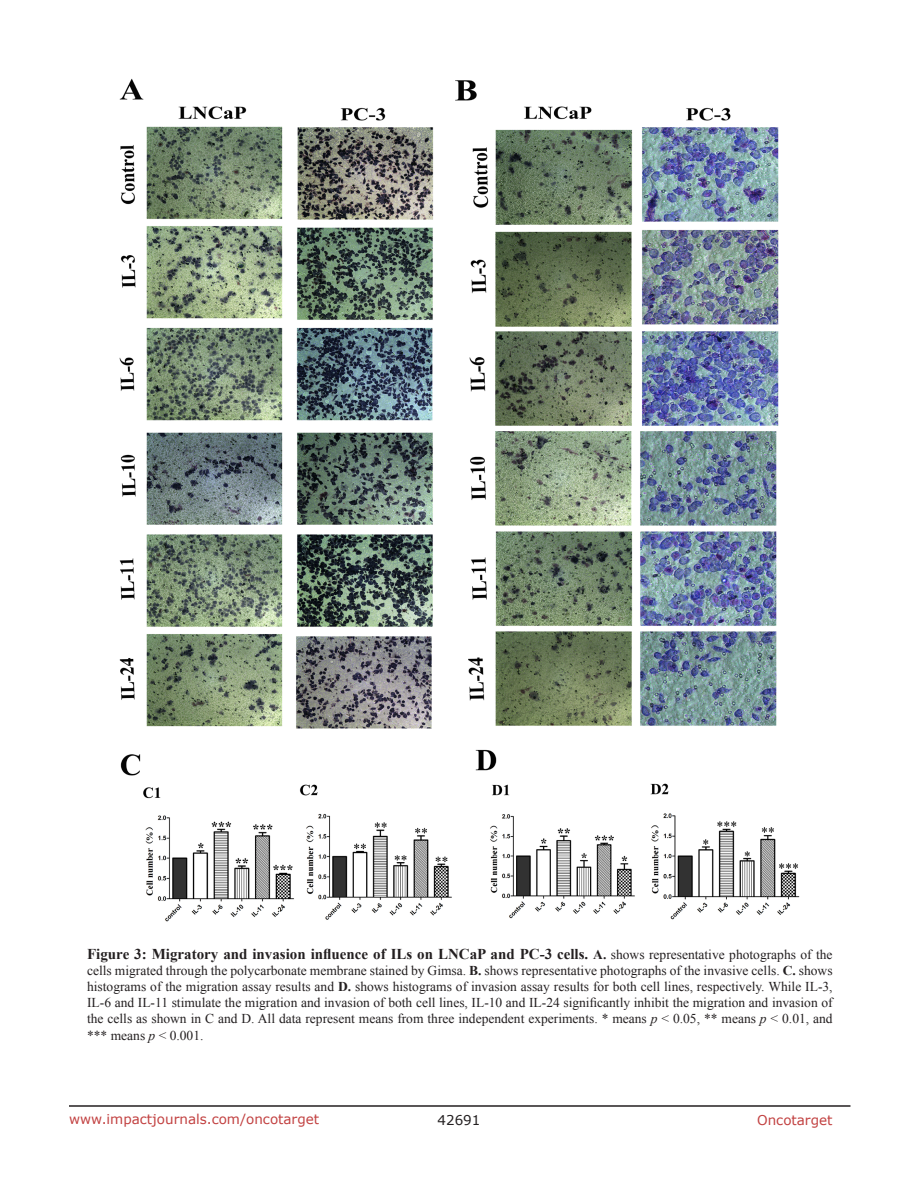
<style>
.page{position:relative;width:918px;height:1188px;background:#fff}
.page>*{position:absolute;margin:0;border:0;box-sizing:border-box;transform-origin:0 0}
.FigureText{font:700 15px "Times New Roman";color:#231f20}
.FigureText-2{font:13.5px/16.2px "Times New Roman";color:#231f20;text-align:justify}
.t1{font:13.5px "Verdana";color:#c24141}
.t2{font:13.5px "Verdana";color:#231f20}
.s1{font-size:13.5px}
.s2{font-weight:400;font-size:13.5px}
.s3{font-weight:700}
.s4{font-style:italic}
</style>
<div class="page">
<hr style="left:69px;top:1105px;width:781px;height:2px;background:#231f20">
<img style="left:119px;top:78px;width:681px;height:844px">
<p class="FigureText" style="left:87px;top:943px;width:747px">Figure 3: Migratory and invasion influence of ILs on LNCaP and PC-3 cells. <span class="s1">A.</span> <span class="s2">shows representative photographs of the</span></p>
<p class="FigureText-2" style="left:87px;top:962px;width:747px">cells migrated through the polycarbonate membrane stained by Gimsa. <span class="s3">B.</span> shows representative photographs of the invasive cells. <span class="s3">C.</span> shows histograms of the migration assay results and <span class="s3">D.</span> shows histograms of invasion assay results for both cell lines, respectively. While IL-3, IL-6 and IL-11 stimulate the migration and invasion of both cell lines, IL-10 and IL-24 significantly inhibit the migration and invasion of the cells as shown in C and D. All data represent means from three independent experiments. * means <span class="s4">p</span> &lt; 0.05, ** means <span class="s4">p</span> &lt; 0.01, and *** means <span class="s4">p</span> &lt; 0.001.</p>
<p class="t1" style="left:69px;top:1110px;width:252px">www.impactjournals.com/oncotarget</p>
<p class="t2" style="left:438px;top:1111px;width:44px">42691</p>
<p class="t1" style="left:757px;top:1111px;width:77px">Oncotarget</p>
</div>
